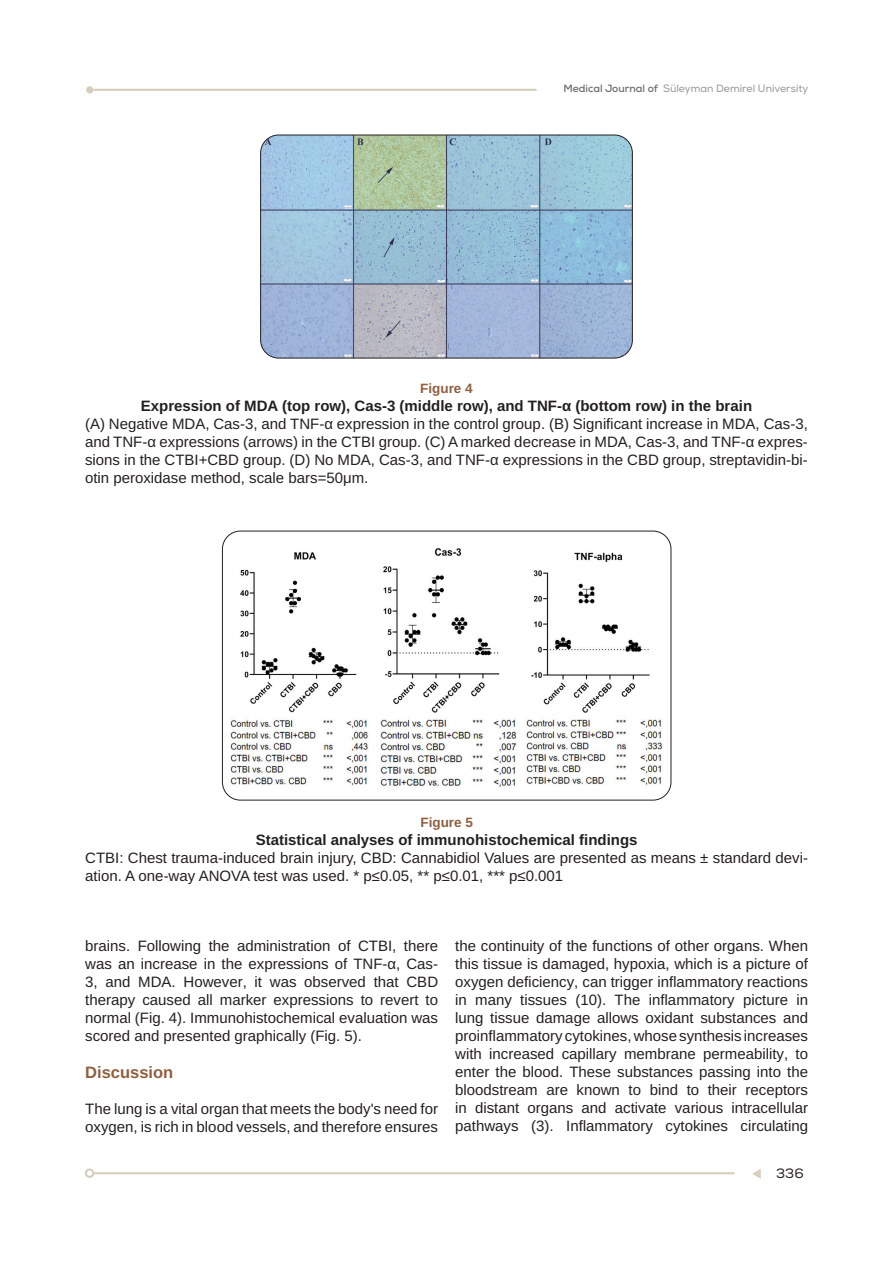
<style>
.page{position:relative;width:893px;height:1263px;background:#fff}
.page>*{position:absolute;margin:0;border:0;box-sizing:border-box;transform-origin:0 0}
.t1{font:700 16.5px "Arimo";color:#8f5f3f}
.t2{font:15px/18px "Arimo";color:#231f20;text-align:justify}
.t3{font:700 15px "Arimo";color:#231f20}
.t4{font:700 13.5px "Arimo";color:#8f5f3f}
.t5{font:13.5px "Nexa";color:#231f20}
.t6{font:10.5px "Nexa";color:#939598}
.s1{font-weight:700;color:#6b6b6e}
.s2{color:#d8cebc}
</style>
<div class="page">
<hr style="left:93px;top:1172px;width:642px;height:2px;background:#d8cebc">
<div style="left:85px;top:1168px;width:9px;height:10px;border:2px solid #d8cebc;border-radius:50%"></div>
<hr style="left:94px;top:89px;width:443px;height:2px;background:#d8cebc">
<div style="left:86px;top:86px;width:7px;height:8px;background:#d8cebc;border-radius:50%"></div>
<img style="left:261px;top:135px;width:371px;height:223px">
<div style="left:260px;top:135px;width:373px;height:223px;border:1px solid #231f20;border-radius:18px"></div>
<img style="left:222px;top:531px;width:449px;height:269px">
<div style="left:222px;top:531px;width:449px;height:269px;border:1px solid #231f20;border-radius:18px"></div>
<p class="t6" style="left:563px;top:82px;width:246px"><span class="s1">Medical Journal of</span> Süleyman Demirel University</p>
<p class="t4" style="left:420px;top:379px;width:54px">Figure 4</p>
<p class="t3" style="left:141px;top:395px;width:613px">Expression of MDA (top row), Cas-3 (middle row), and TNF-α (bottom row) in the brain</p>
<p class="t2" style="left:85px;top:415px;width:724px">(A) Negative MDA, Cas-3, and TNF-α expression in the control group. (B) Significant increase in MDA, Cas-3, and TNF-α expressions (arrows) in the CTBI group. (C) A marked decrease in MDA, Cas-3, and TNF-α expres&shy;sions in the CTBI+CBD group. (D) No MDA, Cas-3, and TNF-α expressions in the CBD group, streptavidin-bi&shy;otin peroxidase method, scale bars=50μm.</p>
<p class="t4" style="left:420px;top:813px;width:54px">Figure 5</p>
<p class="t3" style="left:256px;top:829px;width:383px">Statistical analyses of immunohistochemical findings</p>
<p class="t2" style="left:85px;top:849px;width:724px">CTBI: Chest trauma-induced brain injury, CBD: Cannabidiol Values are presented as means ± standard devi&shy;ation. A one-way ANOVA test was used. * p≤0.05, ** p≤0.01, *** p≤0.001</p>
<p class="t2" style="left:85px;top:937px;width:354px">brains. Following the administration of CTBI, there was an increase in the expressions of TNF-α, Cas-3, and MDA. However, it was observed that CBD therapy caused all marker expressions to revert to normal (Fig. 4). Immunohistochemical evaluation was scored and presented graphically (Fig. 5).</p>
<p class="t1" style="left:85px;top:1061px;width:90px">Discussion</p>
<p class="t2" style="left:85px;top:1100px;width:354px">The lung is a vital organ that meets the body's need for oxygen, is rich in blood vessels, and therefore ensures</p>
<p class="t2" style="left:455px;top:937px;width:354px">the continuity of the functions of other organs. When this tissue is damaged, hypoxia, which is a picture of oxygen deficiency, can trigger inflammatory reactions in many tissues (10). The inflammatory picture in lung tissue damage allows oxidant substances and proinflammatory cytokines, whose synthesis increases with increased capillary membrane permeability, to enter the blood. These substances passing into the bloodstream are known to bind to their receptors in distant organs and activate various intracellular pathways (3). Inflammatory cytokines circulating</p>
<p class="t5" style="left:751px;top:1165px;width:54px"><span class="s2">▼</span> 336</p>
</div>
